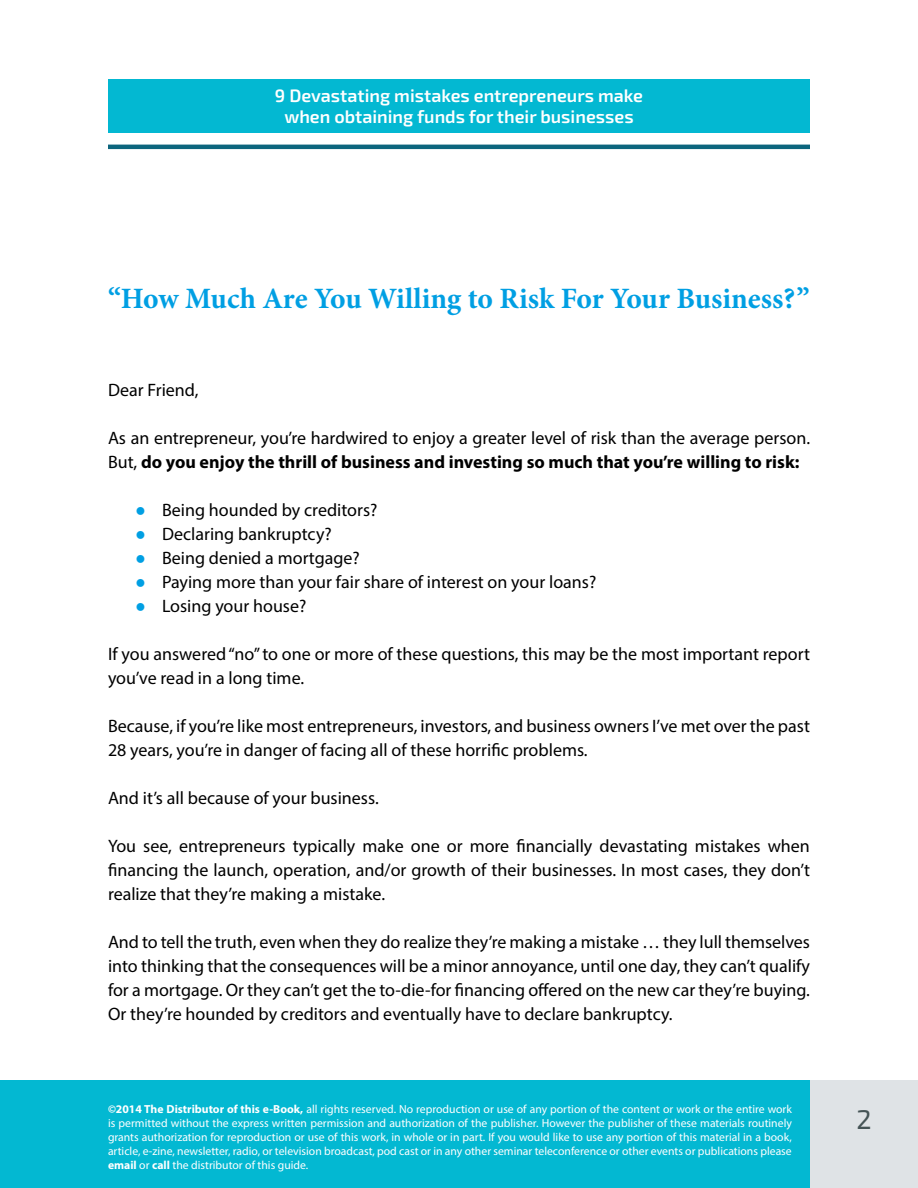
<style>
.page{position:relative;width:918px;height:1188px;background:#fff}
.page>*{position:absolute;margin:0;border:0;box-sizing:border-box;transform-origin:0 0}
.t1{font:700 29.55px "Minion Pro";letter-spacing:-.005em;color:#009fe3}
.t2{font:27px "Exo 2.0";color:#455456}
.t3{font:18px/24px "Myriad Pro";color:#000}
.t4{font:600 18px/21.6px "Exo 2.0";color:#fff;text-align:center}
.t5{font:11.7px/14.1px "Myriad Pro";color:#fff;text-align:justify}
.s1{font-weight:700}
.s2{font-family:"Times New Roman";color:#009fe3}
</style>
<div class="page">
<div style="left:0;top:1080px;width:810px;height:108px;background:#03b8d2"></div>
<div style="left:810px;top:1080px;width:108px;height:108px;background:#dfe3e6"></div>
<div style="left:108px;top:80px;width:702px;height:53px;background:#03b8d2"></div>
<hr style="left:108px;top:145px;width:702px;height:4px;background:#0c657d">
<p class="t4" style="left:275px;top:85px;width:370px">9 Devastating mistakes entrepreneurs make when obtaining funds for their businesses</p>
<h1 class="t1" style="left:108px;top:278px;width:703px">“How Much Are You Willing to Risk For Your Business?”</h1>
<p class="t3" style="left:108px;top:378px;width:92px">Dear Friend,</p>
<p class="t3" style="left:108px;top:426px;width:704px">As an entrepreneur, you’re hardwired to enjoy a greater level of risk than the average person.<br>But, <span class="s1">do you enjoy the thrill of business and investing so much that you’re willing to risk:</span></p>
<p class="t3" style="left:135px;top:498px;width:244px"><span class="s2">●</span> Being hounded by creditors?</p>
<p class="t3" style="left:135px;top:522px;width:198px"><span class="s2">●</span> Declaring bankruptcy?</p>
<p class="t3" style="left:135px;top:546px;width:226px"><span class="s2">●</span> Being denied a mortgage?</p>
<p class="t3" style="left:135px;top:570px;width:463px"><span class="s2">●</span> Paying more than your fair share of interest on your loans?</p>
<p class="t3" style="left:135px;top:594px;width:173px"><span class="s2">●</span> Losing your house?</p>
<p class="t3" style="left:108px;top:642px;width:703px">If you answered “no” to one or more of these questions, this may be the most important report you’ve read in a long time.</p>
<p class="t3" style="left:108px;top:714px;width:704px">Because, if you’re like most entrepreneurs, investors, and business owners I’ve met over the past<br>28 years, you’re in danger of facing all of these horrific problems.</p>
<p class="t3" style="left:108px;top:786px;width:272px">And it’s all because of your business.</p>
<p class="t3" style="left:108px;top:834px;width:704px;text-align:justify">You see, entrepreneurs typically make one or more financially devastating mistakes when financing the launch, operation, and/or growth of their businesses. In most cases, they don’t realize that they’re making a mistake.</p>
<p class="t3" style="left:108px;top:930px;width:704px;text-align:justify">And to tell the truth, even when they do realize they’re making a mistake … they lull themselves into thinking that the consequences will be a minor annoyance, until one day, they can’t qualify for a mortgage. Or they can’t get the to-die-for financing offered on the new car they’re buying.<br>Or they’re hounded by creditors and eventually have to declare bankruptcy.</p>
<p class="t5" style="left:108px;top:1101px;width:685px"><span class="s1">©2014 The Distributor of this e-Book,</span> all rights reserved. No reproduction or use of any portion of the content or work or the entire work is permitted without the express written permission and authorization of the publisher. However the publisher of these materials routinely grants authorization for reproduction or use of this work, in whole or in part. If you would like to use any portion of this material in a book, article, e-zine, newsletter, radio, or television broadcast, pod cast or in any other seminar teleconference or other events or publications please <span class="s1">email</span> or <span class="s1">call</span> the distributor of this guide.</p>
<h2 class="t2" style="left:856px;top:1103px;width:17px">2</h2>
</div>
